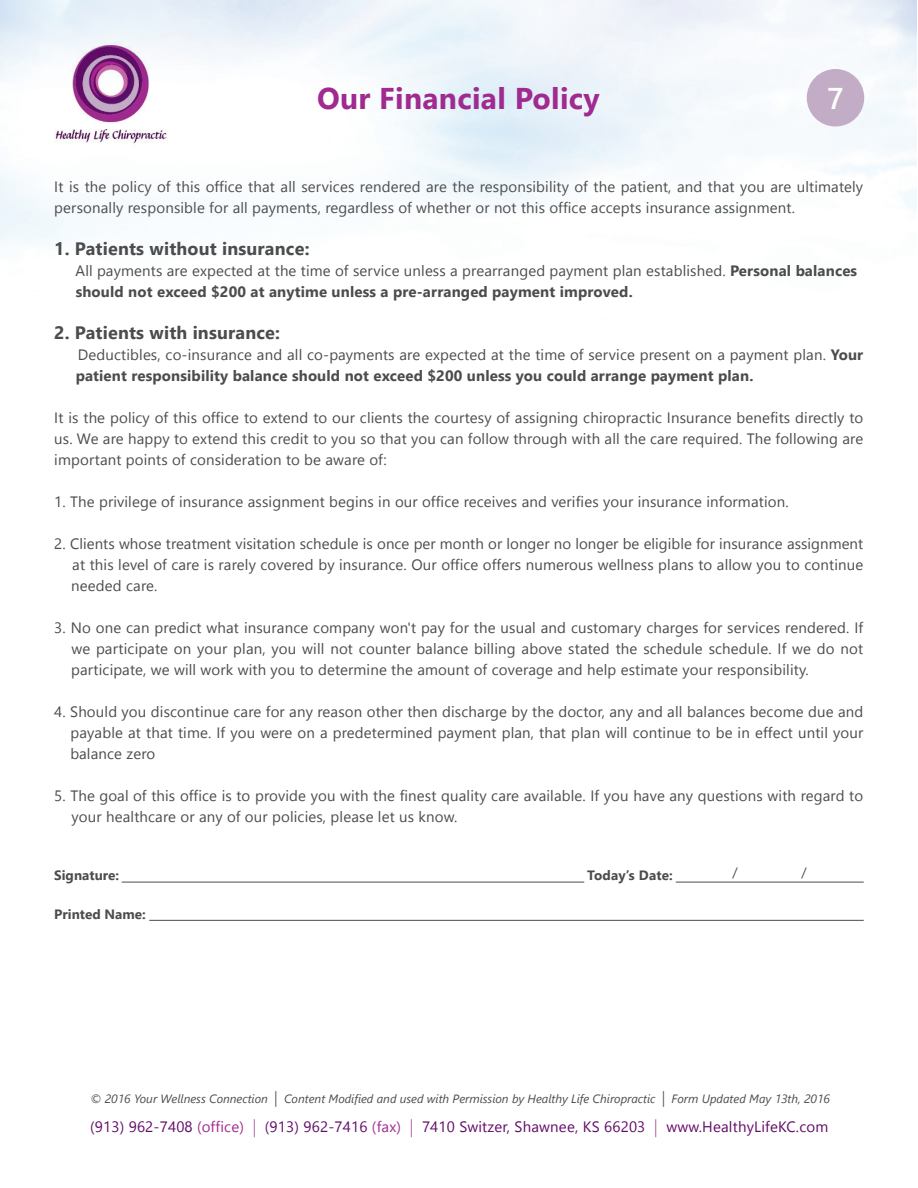
<style>
.page{position:relative;width:918px;height:1188px;background:#fff}
.page>*{position:absolute;margin:0;border:0;box-sizing:border-box;transform-origin:0 0}
.t1{font:700 30px "Segoe UI";letter-spacing:.01em;color:#a02a90}
.t2{font:600 30px "Segoe UI";color:#fff}
.t3{font:700 18px "Segoe UI";letter-spacing:.01em;color:#4b4c4d}
.t4{font:15px/21px "Segoe UI";letter-spacing:.01em;color:#4b4c4d}
.t5{font:15px "Segoe UI";letter-spacing:.015em;color:#620c68}
.t6{font:700 13.5px "Segoe UI";color:#4b4c4d}
.t7{font:13.5px "Segoe UI";color:#4b4c4d}
.t8{font:italic 12px "Segoe UI";color:#4b4c4d}
.s1{font-weight:700}
.s2{font-size:15.6px}
.s3{color:#a02a90}
.s4{font-weight:300;font-size:18px;color:#a02a90}
</style>
<div class="page">
<div style="left:807px;top:69px;width:57px;height:58px;background:#c3acc5;border-radius:50%"></div>
<hr style="left:122px;top:882px;width:462px;height:1px;background:#4b4c4d">
<hr style="left:149px;top:920px;width:715px;height:1px;background:#4b4c4d">
<hr style="left:676px;top:882px;width:188px;height:1px;background:#4b4c4d">
<img style="left:54px;top:38px;width:114px;height:109px">
<h1 class="t1" style="left:317px;top:76px;width:284px">Our Financial Policy</h1>
<h1 class="t2" style="left:828px;top:76px;width:18px">7</h1>
<p class="t4" style="left:54px;top:176px;width:810px">It is the policy of this office that all services rendered are the responsibility of the patient, and that you are ultimately personally responsible for all payments, regardless of whether or not this office accepts insurance assignment.</p>
<p class="t3" style="left:54px;top:235px;width:257px">1. Patients without insurance:</p>
<p class="t4" style="left:76px;top:260px;width:783px">All payments are expected at the time of service unless a prearranged payment plan established. <span class="s1">Personal balances should not exceed $200 at anytime unless a pre-arranged payment improved.</span></p>
<p class="t3" style="left:54px;top:319px;width:227px">2. Patients with insurance:</p>
<p class="t4" style="left:76px;top:344px;width:789px">Deductibles, co-insurance and all co-payments are expected at the time of service present on a payment plan. <span class="s1">Your patient responsibility balance should not exceed $200 unless you could arrange payment plan.</span></p>
<p class="t4" style="left:54px;top:407px;width:811px;text-align:justify">It is the policy of this office to extend to our clients the courtesy of assigning chiropractic Insurance benefits directly to us. We are happy to extend this credit to you so that you can follow through with all the care required. The following are important points of consideration to be aware of:</p>
<p class="t4" style="left:54px;top:491px;width:736px">1. The privilege of insurance assignment begins in our office receives and verifies your insurance information.</p>
<p class="t4" style="left:71px;top:533px;width:793px;text-align:justify;text-indent:-17px">2. Clients whose treatment visitation schedule is once per month or longer no longer be eligible for insurance assignment at this level of care is rarely covered by insurance. Our office offers numerous wellness plans to allow you to continue needed care.</p>
<p class="t4" style="left:71px;top:617px;width:794px;text-align:justify;text-indent:-17px">3. No one can predict what insurance company won't pay for the usual and customary charges for services rendered. If we participate on your plan, you will not counter balance billing above stated the schedule schedule. If we do not participate, we will work with you to determine the amount of coverage and help estimate your responsibility.</p>
<p class="t4" style="left:70px;top:701px;width:794px;text-align:justify;text-indent:-16px">4. Should you discontinue care for any reason other then discharge by the doctor, any and all balances become due and payable at that time. If you were on a predetermined payment plan, that plan will continue to be in effect until your balance zero</p>
<p class="t4" style="left:72px;top:785px;width:793px;text-indent:-17px">5. The goal of this office is to provide you with the finest quality care available. If you have any questions with regard to your healthcare or any of our policies, please let us know.</p>
<p class="t6" style="left:54px;top:865px;width:66px">Signature:</p>
<p class="t6" style="left:587px;top:865px;width:87px">Today’s Date:</p>
<p class="t7" style="left:733px;top:862px;width:7px">/</p>
<p class="t7" style="left:801px;top:862px;width:7px">/</p>
<p class="t6" style="left:54px;top:904px;width:93px">Printed Name:</p>
<p class="t8" style="left:91px;top:1090px;width:741px">© 2016 Your Wellness Connection <span class="s2">|</span> Content Modified and used with Permission by Healthy Life Chiropractic <span class="s2">|</span> Form Updated May 13th, 2016</p>
<p class="t5" style="left:90px;top:1116px;width:740px">(913) 962-7408 <span class="s3">(office)</span> <span class="s4">|</span> (913) 962-7416 <span class="s3">(fax)</span> <span class="s4">|</span> 7410 Switzer, Shawnee, KS 66203 <span class="s4">|</span> www.HealthyLifeKC.com</p>
</div>
